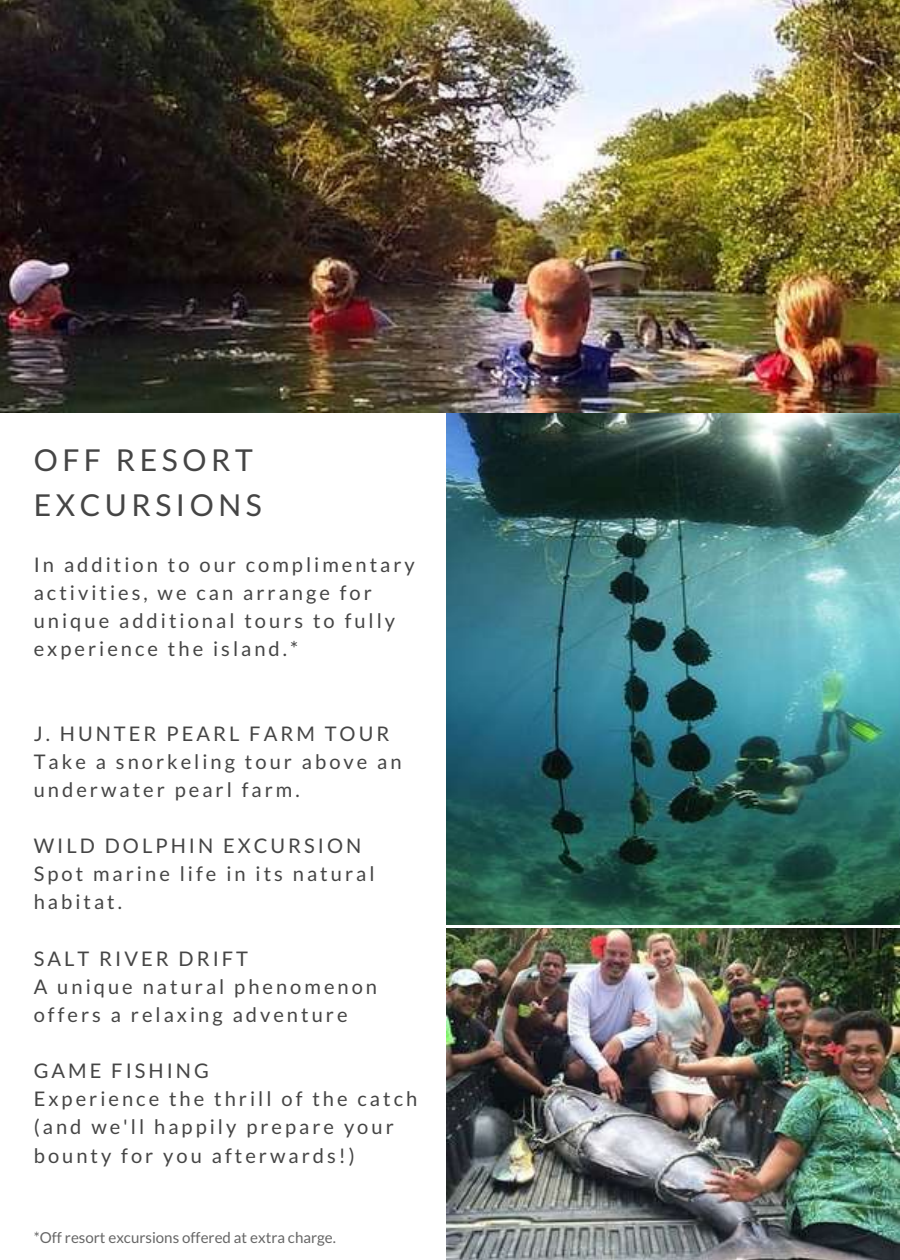
<style>
.page{position:relative;width:900px;height:1260px;background:#fff}
.page>*{position:absolute;margin:0;border:0;box-sizing:border-box;transform-origin:0 0}
.t1{font:30.25px/45px "Lato";letter-spacing:.15em;color:#454545}
.t2{font:20px/28px "Lato";letter-spacing:.15em;color:#454545}
.t3{font:15px "Lato";color:#666}
</style>
<div class="page">
<img style="left:446px;top:412px;width:454px;height:512px">
<img style="left:446px;top:928px;width:454px;height:332px">
<img style="left:0;top:0;width:900px;height:412px">
<h1 class="t1" style="left:34px;top:437px;width:229px">OFF RESORT<br>EXCURSIONS</h1>
<p class="t2" style="left:34px;top:550px;width:383px">In addition to our complimentary activities, we can arrange for unique additional tours to fully experience the island.*</p>
<p class="t2" style="left:34px;top:719px;width:369px">J. HUNTER PEARL FARM TOUR<br>Take a snorkeling tour above an underwater pearl farm.</p>
<p class="t2" style="left:34px;top:831px;width:342px">WILD DOLPHIN EXCURSION<br>Spot marine life in its natural habitat.</p>
<p class="t2" style="left:34px;top:944px;width:345px">SALT RIVER DRIFT<br>A unique natural phenomenon offers a relaxing adventure</p>
<p class="t2" style="left:34px;top:1056px;width:385px">GAME FISHING<br>Experience the thrill of the catch (and we'll happily prepare your bounty for you afterwards!)</p>
<p class="t3" style="left:34px;top:1228px;width:304px">*Off resort excursions offered at extra charge.</p>
</div>
